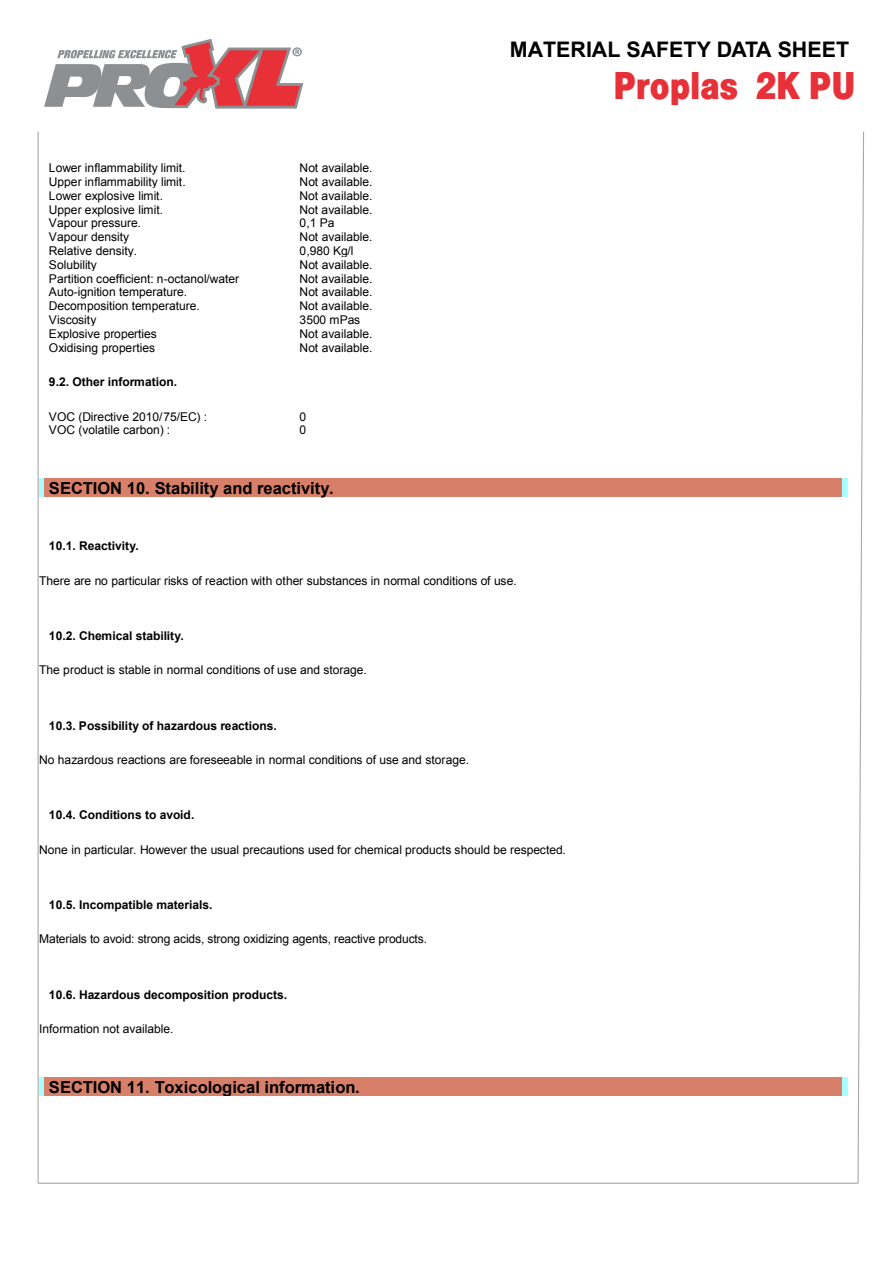
<style>
.page{position:relative;width:893px;height:1263px;background:#fff}
.page>*{position:absolute;margin:0;border:0;box-sizing:border-box;transform-origin:0 0}
.t1{font:40.5px "Helvetica Bold Condensed Plain";color:#e73037}
.t2{font:700 21.45px "Arial";color:#000}
.t3{font:700 16.5px "Arial";color:#000}
.t4{font:12px "Arial";color:#000}
.t5{font:700 12px "Arial";color:#000}
</style>
<div class="page">
<hr style="left:38px;top:132px;width:1px;height:1051px;background:#a9a9a9">
<svg style="left:857px;top:131px;width:7px;height:1053px"></svg>
<hr style="left:38px;top:1183px;width:820px;height:1px;background:#a9a9a9">
<div style="left:44px;top:478px;width:798px;height:19px;background:#d87f69"></div>
<div style="left:44px;top:1077px;width:798px;height:19px;background:#d87f69"></div>
<svg style="left:44px;top:39px;width:259px;height:70px"></svg>
<h2 class="t2" style="left:510px;top:41px;width:341px">MATERIAL SAFETY DATA SHEET</h2>
<p class="t4" style="left:49px;top:163px;width:138px">Lower inflammability limit.</p>
<p class="t4" style="left:300px;top:163px;width:74px">Not available.</p>
<p class="t4" style="left:49px;top:177px;width:138px">Upper inflammability limit.</p>
<p class="t4" style="left:300px;top:177px;width:74px">Not available.</p>
<p class="t4" style="left:49px;top:191px;width:116px">Lower explosive limit.</p>
<p class="t4" style="left:300px;top:191px;width:74px">Not available.</p>
<p class="t4" style="left:49px;top:205px;width:116px">Upper explosive limit.</p>
<p class="t4" style="left:300px;top:205px;width:74px">Not available.</p>
<p class="t4" style="left:49px;top:219px;width:93px">Vapour pressure.</p>
<p class="t4" style="left:300px;top:219px;width:36px">0,1 Pa</p>
<p class="t4" style="left:49px;top:232px;width:82px">Vapour density</p>
<p class="t4" style="left:300px;top:232px;width:74px">Not available.</p>
<p class="t4" style="left:49px;top:246px;width:90px">Relative density.</p>
<p class="t4" style="left:300px;top:246px;width:56px">0,980 Kg/l</p>
<p class="t4" style="left:49px;top:260px;width:50px">Solubility</p>
<p class="t4" style="left:300px;top:260px;width:74px">Not available.</p>
<p class="t4" style="left:49px;top:274px;width:192px">Partition coefficient: n-octanol/water</p>
<p class="t4" style="left:300px;top:274px;width:74px">Not available.</p>
<p class="t4" style="left:49px;top:288px;width:140px">Auto-ignition temperature.</p>
<p class="t4" style="left:300px;top:288px;width:74px">Not available.</p>
<p class="t4" style="left:49px;top:301px;width:152px">Decomposition temperature.</p>
<p class="t4" style="left:300px;top:301px;width:74px">Not available.</p>
<p class="t4" style="left:49px;top:315px;width:49px">Viscosity</p>
<p class="t4" style="left:300px;top:315px;width:62px">3500 mPas</p>
<p class="t4" style="left:49px;top:329px;width:110px">Explosive properties</p>
<p class="t4" style="left:300px;top:329px;width:74px">Not available.</p>
<p class="t4" style="left:49px;top:343px;width:108px">Oxidising properties</p>
<p class="t4" style="left:300px;top:343px;width:74px">Not available.</p>
<p class="t5" style="left:49px;top:377px;width:130px">9.2. Other information.</p>
<p class="t4" style="left:49px;top:412px;width:160px">VOC (Directive 2010/75/EC) :</p>
<p class="t4" style="left:300px;top:412px;width:8px">0</p>
<p class="t4" style="left:49px;top:426px;width:123px">VOC (volatile carbon) :</p>
<p class="t4" style="left:300px;top:426px;width:8px">0</p>
<h3 class="t3" style="left:49px;top:482px;width:286px">SECTION 10. Stability and reactivity.</h3>
<p class="t5" style="left:49px;top:541px;width:91px">10.1. Reactivity.</p>
<p class="t4" style="left:39px;top:576px;width:479px">There are no particular risks of reaction with other substances in normal conditions of use.</p>
<p class="t5" style="left:49px;top:631px;width:136px">10.2. Chemical stability.</p>
<p class="t4" style="left:39px;top:665px;width:329px">The product is stable in normal conditions of use and storage.</p>
<p class="t5" style="left:49px;top:721px;width:230px">10.3. Possibility of hazardous reactions.</p>
<p class="t4" style="left:39px;top:755px;width:431px">No hazardous reactions are foreseeable in normal conditions of use and storage.</p>
<p class="t5" style="left:49px;top:810px;width:147px">10.4. Conditions to avoid.</p>
<p class="t4" style="left:39px;top:845px;width:528px">None in particular. However the usual precautions used for chemical products should be respected.</p>
<p class="t5" style="left:49px;top:900px;width:165px">10.5. Incompatible materials.</p>
<p class="t4" style="left:39px;top:935px;width:389px">Materials to avoid: strong acids, strong oxidizing agents, reactive products.</p>
<p class="t5" style="left:49px;top:990px;width:240px">10.6. Hazardous decomposition products.</p>
<p class="t4" style="left:39px;top:1024px;width:136px">Information not available.</p>
<h3 class="t3" style="left:49px;top:1080px;width:312px">SECTION 11. Toxicological information.</h3>
<h1 class="t1" style="left:613px;top:72px;width:243px">Proplas 2K PU</h1>
</div>
